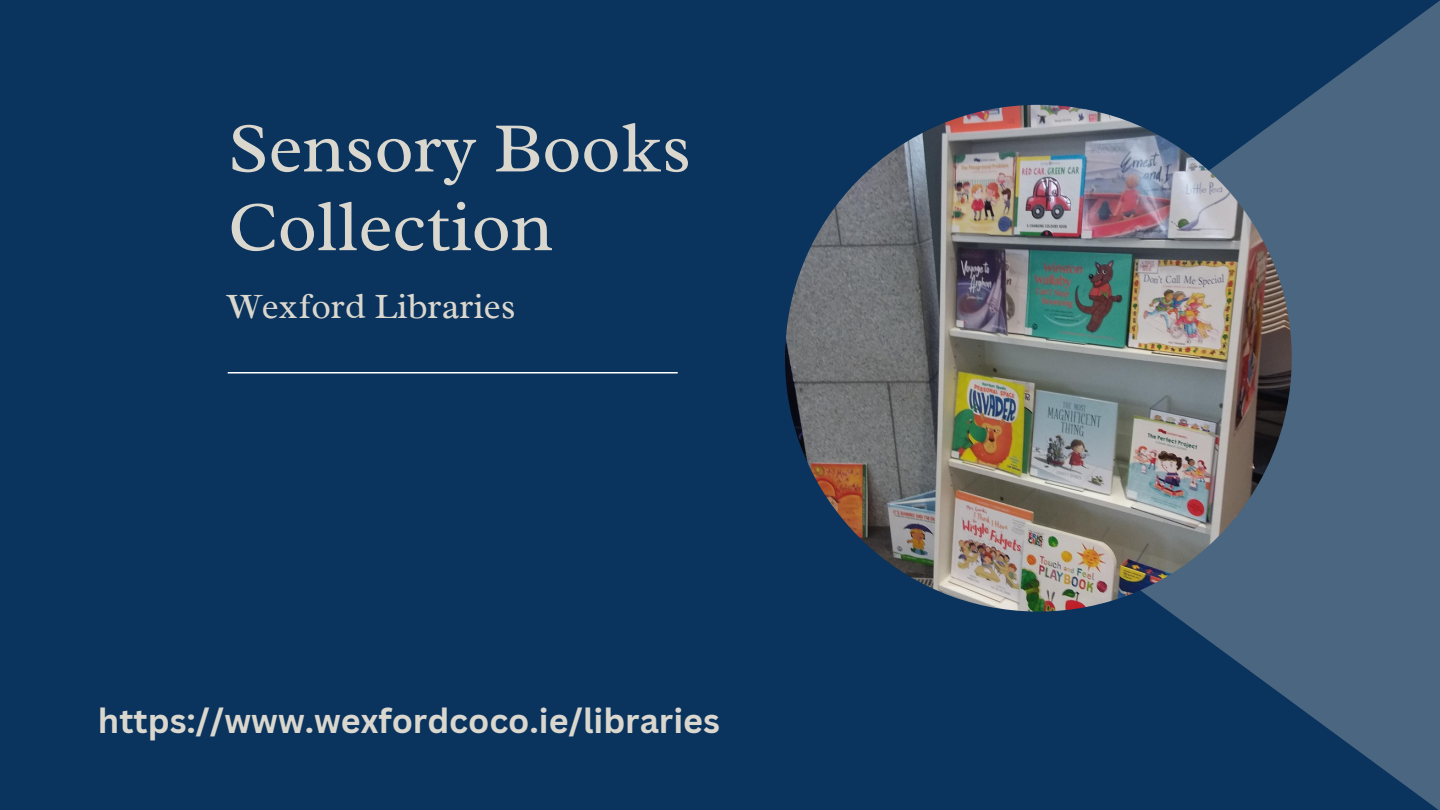
<style>
.page{position:relative;width:1440px;height:810px;background:#0a335d}
.page>*{position:absolute;margin:0;border:0;box-sizing:border-box;transform-origin:0 0}
.t1{font:72px/78.8px "Radley";color:#dad7ce}
.t2{font:36px "Radley";color:#dad7ce}
.t3{font:700 34px "Canva Sans";color:#dad7ce}
</style>
<div class="page">
<svg style="left:890px;top:0;width:550px;height:810px"></svg>
<img style="left:785px;top:105px;width:507px;height:507px;border-radius:50%">
<hr style="left:228px;top:372px;width:450px;height:1px;background:#fff">
<h1 class="t1" style="left:228px;top:108px;width:465px">Sensory Books<br>Collection</h1>
<p class="t2" style="left:228px;top:283px;width:290px">Wexford Libraries</p>
<p class="t3" style="left:98px;top:697px;width:624px">https://www.wexfordcoco.ie/libraries</p>
</div>
